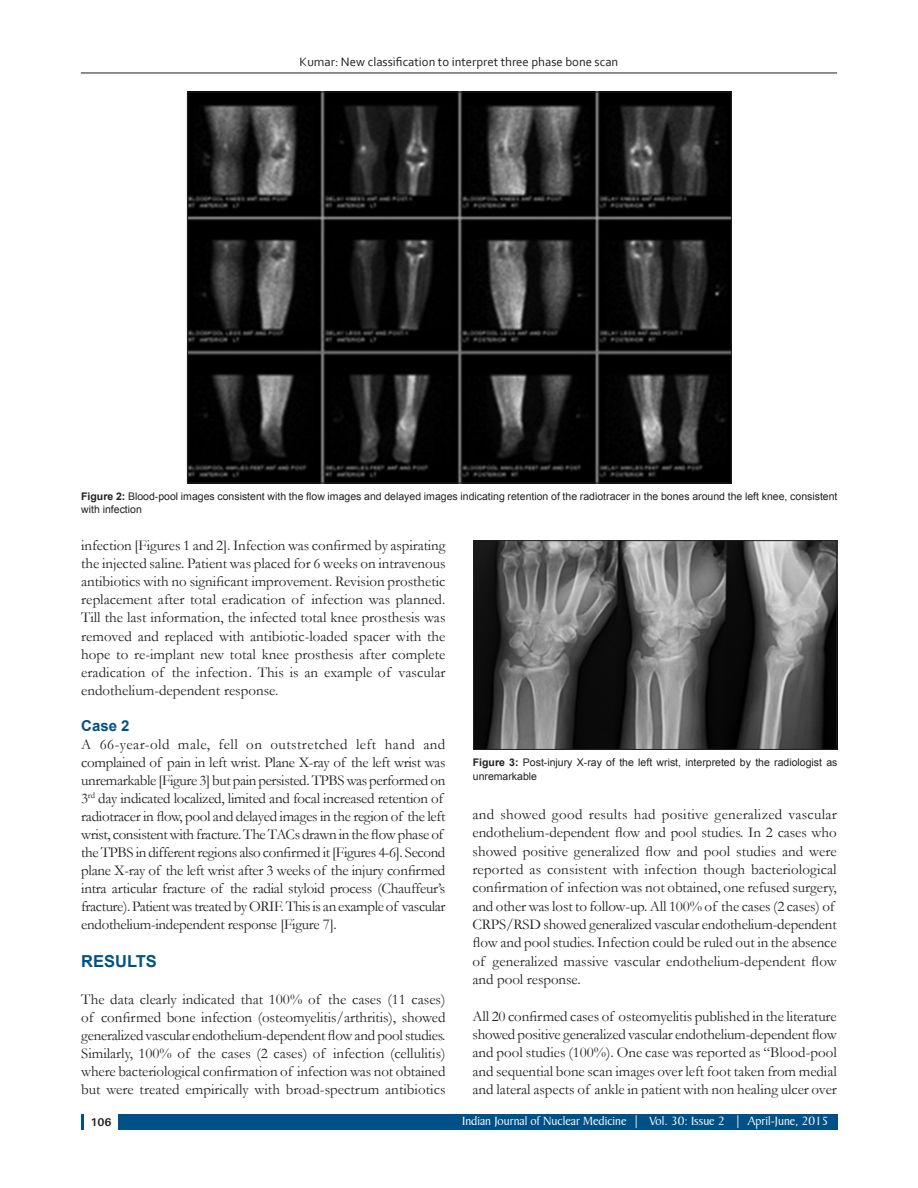
<style>
.page{position:relative;width:918px;height:1188px;background:#fff}
.page>*{position:absolute;margin:0;border:0;box-sizing:border-box;transform-origin:0 0}
.t1{font:700 16.5px "Arial";color:#005187}
.TX{font:15px/18px "Garamond";letter-spacing:-.01em;color:#231f20;text-align:justify}
.t2{font:700 15px "Arial";color:#005187}
.t3{font:12.75px "Baker Signet BT";color:#fff}
.t4{font:12.75px "Corbel";color:#231f20}
.TX-2{font:700 11.25px "Univers";color:#231f20}
.FGC{font:10.5px/13.6px "Arial";color:#231f20}
.s1{font-weight:700}
</style>
<div class="page">
<div style="left:81px;top:1114px;width:756px;height:16px;background:#005187"></div>
<div style="left:85px;top:1114px;width:33px;height:16px;background:#fff"></div>
<hr style="left:81px;top:73px;width:756px;height:1px;background:#231f20">
<img style="left:189px;top:94px;width:541px;height:387px">
<img style="left:475px;top:542px;width:360px;height:206px">
<div style="left:473px;top:540px;width:364px;height:210px;border:1px solid #231f20"></div>
<p class="t4" style="left:300px;top:54px;width:320px">Kumar: New classification to interpret three phase bone scan</p>
<p class="FGC" style="left:81px;top:489px;width:758px"><span class="s1">Figure 2:</span> Blood-pool images consistent with the flow images and delayed images indicating retention of the radiotracer in the bones around the left knee, consistent with infection</p>
<p class="TX" style="left:81px;top:536px;width:366px">infection [Figures 1 and 2]. Infection was confirmed by aspirating the injected saline. Patient was placed for 6 weeks on intravenous antibiotics with no significant improvement. Revision prosthetic replacement after total eradication of infection was planned.<br>Till the last information, the infected total knee prosthesis was removed and replaced with antibiotic‑loaded spacer with the hope to re‑implant new total knee prosthesis after complete eradication of the infection. This is an example of vascular endothelium-dependent response.</p>
<h2 class="t2" style="left:81px;top:716px;width:50px">Case 2</h2>
<p class="TX" style="left:81px;top:735px;width:366px;text-align:left">A 66‑year‑old male, fell on outstretched left hand and complained of pain in left wrist. Plane X‑ray of the left wrist was unremarkable [Figure 3] but pain persisted. TPBS was performed on 3<sup>rd</sup> day indicated localized, limited and focal increased retention of radiotracer in flow, pool and delayed images in the region of the left wrist, consistent with fracture. The TACs drawn in the flow phase of the TPBS in different regions also confirmed it [Figures 4‑6]. Second plane X‑ray of the left wrist after 3 weeks of the injury confirmed intra articular fracture of the radial styloid process (Chauffeur’s fracture). Patient was treated by ORIF. This is an example of vascular endothelium‑independent response [Figure 7].</p>
<h1 class="t1" style="left:81px;top:950px;width:77px">RESULTS</h1>
<p class="TX" style="left:81px;top:990px;width:366px">The data clearly indicated that 100% of the cases (11 cases) of confirmed bone infection (osteomyelitis/arthritis), showed generalized vascular endothelium‑dependent flow and pool studies.<br>Similarly, 100% of the cases (2 cases) of infection (cellulitis) where bacteriological confirmation of infection was not obtained but were treated empirically with broad‑spectrum antibiotics</p>
<p class="FGC" style="left:473px;top:756px;width:366px"><span class="s1">Figure 3:</span> Post-injury X-ray of the left wrist, interpreted by the radiologist as unremarkable</p>
<p class="TX" style="left:472px;top:805px;width:366px;text-align:left">and showed good results had positive generalized vascular endothelium‑dependent flow and pool studies. In 2 cases who showed positive generalized flow and pool studies and were reported as consistent with infection though bacteriological confirmation of infection was not obtained, one refused surgery, and other was lost to follow‑up. All 100% of the cases (2 cases) of CRPS/RSD showed generalized vascular endothelium‑dependent flow and pool studies. Infection could be ruled out in the absence of generalized massive vascular endothelium‑dependent flow and pool response.</p>
<p class="TX" style="left:472px;top:1006px;width:366px">All 20 confirmed cases of osteomyelitis published in the literature showed positive generalized vascular endothelium‑dependent flow and pool studies (100%). One case was reported as “Blood‑pool and sequential bone scan images over left foot taken from medial and lateral aspects of ankle in patient with non healing ulcer over</p>
<p class="TX-2" style="left:90px;top:1115px;width:23px">106</p>
<p class="t3" style="left:462px;top:1113px;width:368px">Indian Journal of Nuclear Medicine | Vol. 30: Issue 2 | April-June, 2015</p>
</div>
